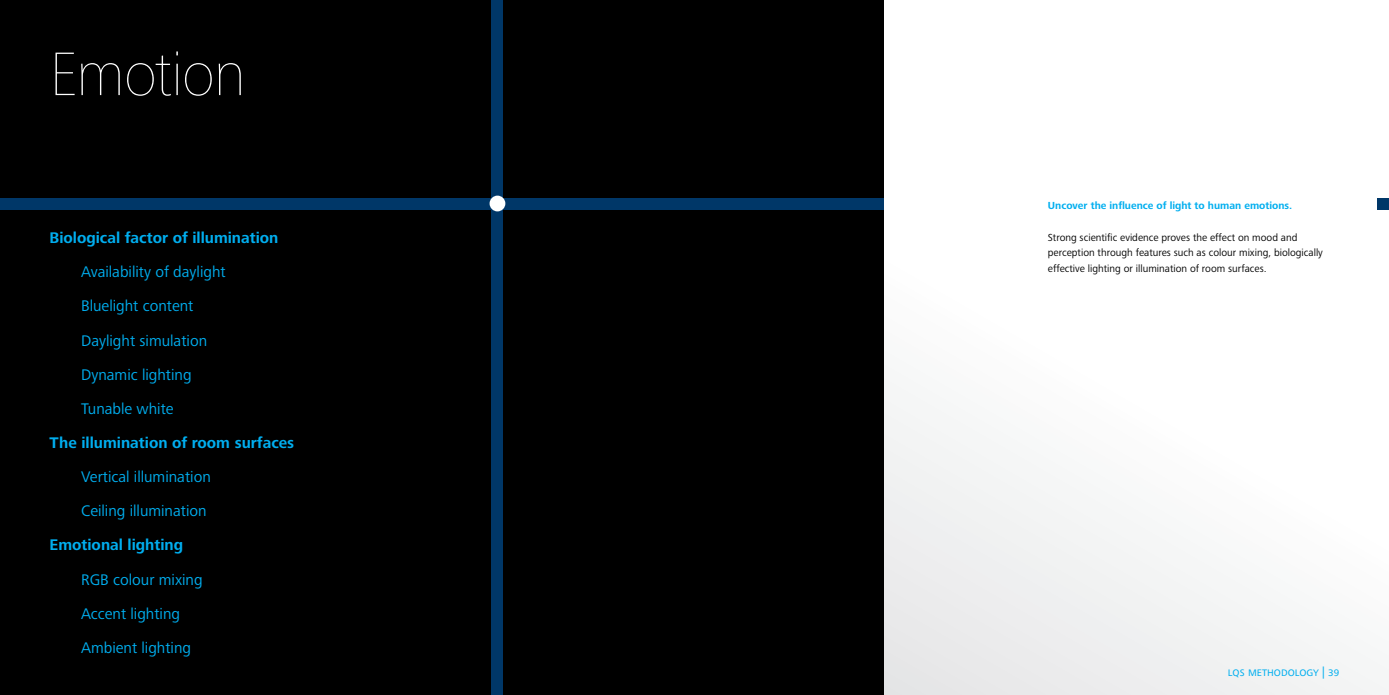
<style>
.page{position:relative;width:1389px;height:695px;background:#fff}
.page>*{position:absolute;margin:0;border:0;box-sizing:border-box;transform-origin:0 0}
.t1{font:900 63.61px "Frutiger Next Pro";color:#fff}
.t2{font:15.92px "Frutiger Next Pro";color:#00aeef}
.t3{font:700 15.92px "Frutiger Next Pro";color:#00aeef}
.t4{font:12.25px "Frutiger Next Pro";color:#00aeef}
.t5{font:10.59px/15.8px "Frutiger Next Pro";color:#000}
.t6{font:700 10.59px "Frutiger Next Pro";color:#00aeef}
</style>
<div class="page">
<div style="left:0;top:0;width:1389px;height:694px;background:linear-gradient(to bottom,#fff,#f1f2f2)"></div>
<div style="left:0;top:0;width:884px;height:694px;background:#000"></div>
<div style="left:1378px;top:198px;width:11px;height:11px;background:#003768"></div>
<div style="left:0;top:198px;width:884px;height:11px;background:#003768"></div>
<div style="left:492px;top:0;width:11px;height:694px;background:#003768"></div>
<div style="left:490px;top:195px;width:15px;height:16px;background:#fff;border-radius:50%"></div>
<p class="t1" style="left:50px;top:37px;width:198px">Emotion</p>
<p class="t3" style="left:50px;top:229px;width:230px">Biological factor of illumination</p>
<p class="t2" style="left:81px;top:263px;width:146px">Availability of daylight</p>
<p class="t2" style="left:81px;top:297px;width:114px">Bluelight content</p>
<p class="t2" style="left:81px;top:331px;width:128px">Daylight simulation</p>
<p class="t2" style="left:81px;top:365px;width:112px">Dynamic lighting</p>
<p class="t2" style="left:81px;top:399px;width:94px">Tunable white</p>
<p class="t3" style="left:50px;top:433px;width:246px">The illumination of room surfaces</p>
<p class="t2" style="left:81px;top:467px;width:131px">Vertical illumination</p>
<p class="t2" style="left:81px;top:502px;width:127px">Ceiling illumination</p>
<p class="t3" style="left:50px;top:536px;width:135px">Emotional lighting</p>
<p class="t2" style="left:81px;top:570px;width:123px">RGB colour mixing</p>
<p class="t2" style="left:81px;top:604px;width:100px">Accent lighting</p>
<p class="t2" style="left:81px;top:638px;width:111px">Ambient lighting</p>
<p class="t6" style="left:1048px;top:199px;width:246px">Uncover the influence of light to human emotions.</p>
<p class="t5" style="left:1048px;top:229px;width:277px">Strong scientific evidence proves the effect on mood and perception through features such as colour mixing, biologically effective lighting or illumination of room surfaces.</p>
<p class="t4" style="left:1228px;top:664px;width:113px">lqs methodology | 39</p>
</div>
